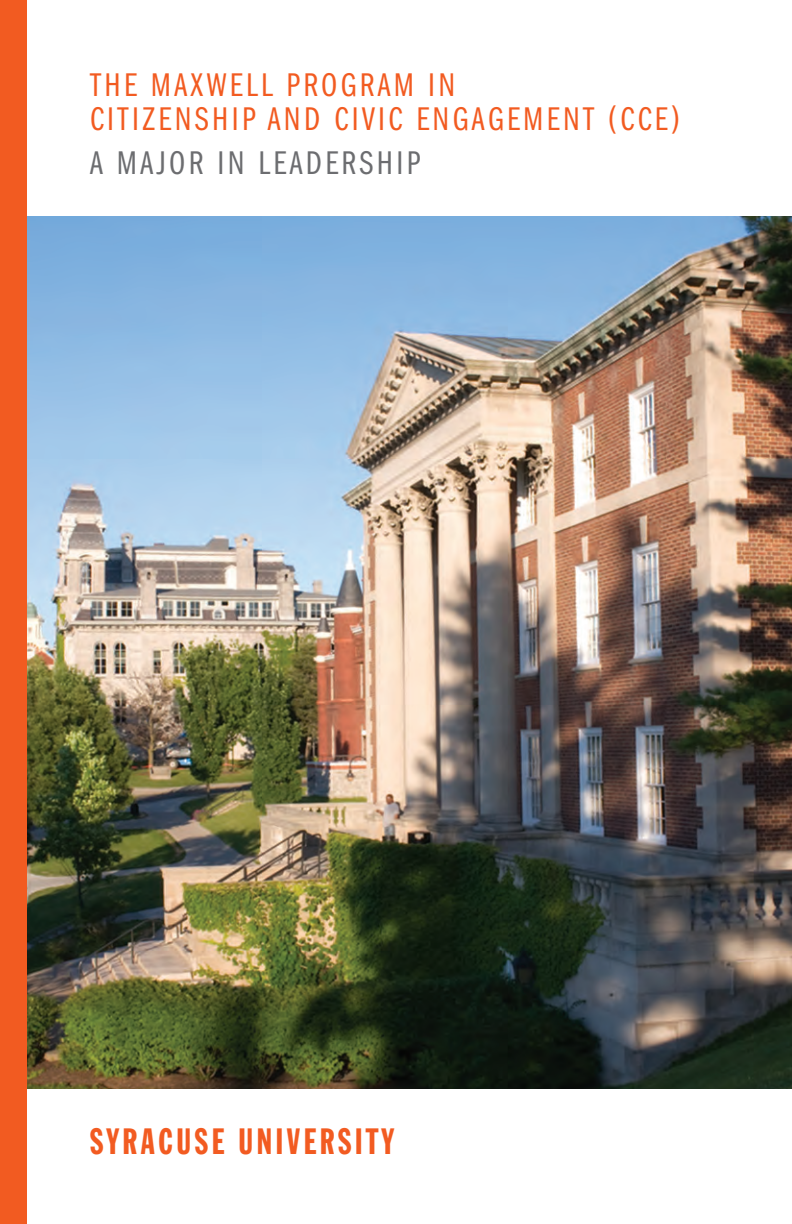
<style>
.page{position:relative;width:792px;height:1224px;background:#fff}
.page>*{position:absolute;margin:0;border:0;box-sizing:border-box;transform-origin:0 0}
.t1{font:36px "Franklin Gothic Extra Cond";letter-spacing:.1em;color:#f25b21}
.t2{font:34px/34px "Franklin Gothic LT Book Cmpr";letter-spacing:.1em;color:#f25b21}
.t3{font:34px "Franklin Gothic Book Cmpr";letter-spacing:.1em;color:#6c6d70}
</style>
<div class="page">
<img style="left:27px;top:216px;width:765px;height:873px">
<div style="left:0;top:0;width:27px;height:1224px;background:#f25b21"></div>
<p class="t2" style="left:90px;top:68px;width:591px">THE MAXWELL PROGRAM IN<br>CITIZENSHIP AND CIVIC ENGAGEMENT (CCE)</p>
<p class="t3" style="left:90px;top:144px;width:332px">A MAJOR IN LEADERSHIP</p>
<p class="t1" style="left:90px;top:1123px;width:305px">SYRACUSE UNIVERSITY</p>
</div>
